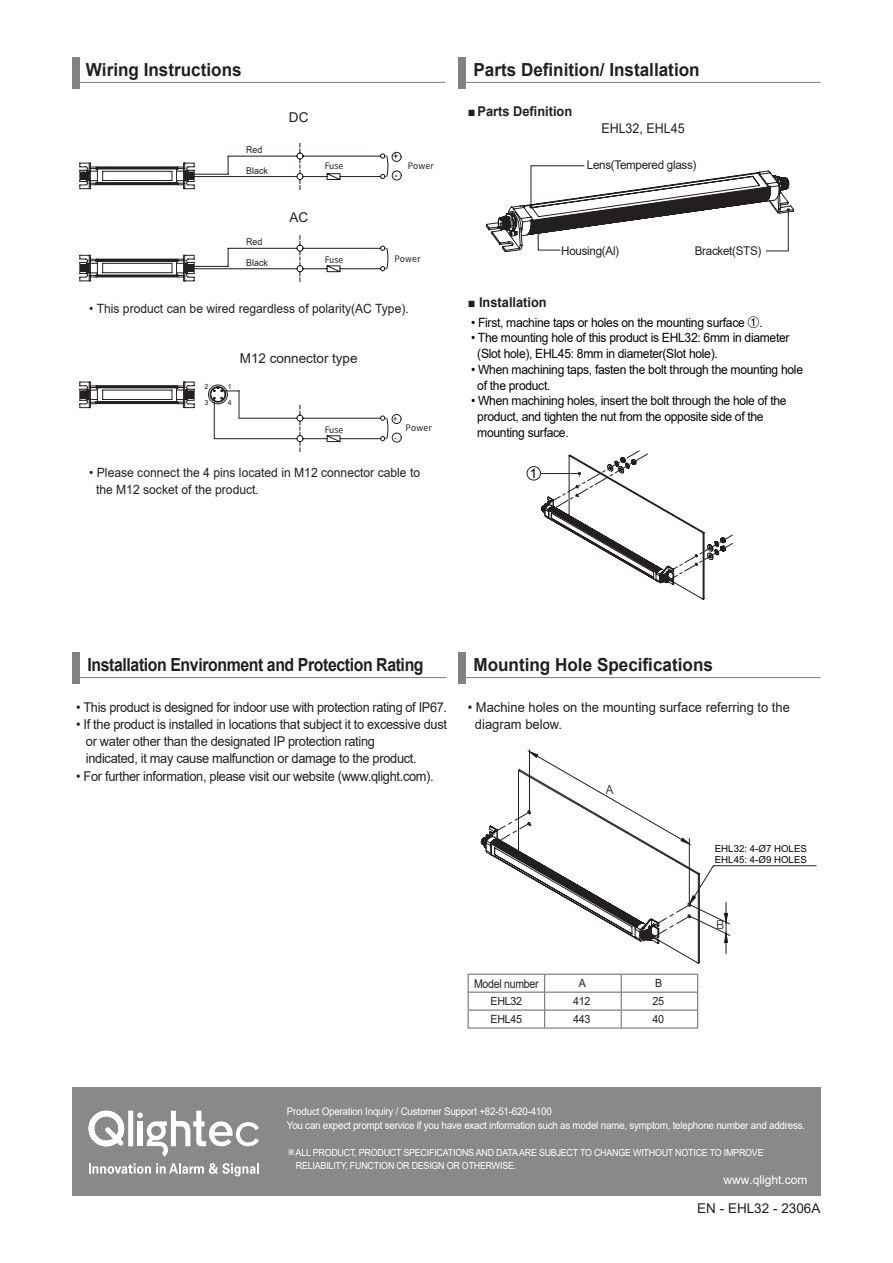
<style>
.page{position:relative;width:893px;height:1263px;background:#fff}
.page>*{position:absolute;margin:0;border:0;box-sizing:border-box;transform-origin:0 0}
.t1{font:700 18px "Arial";color:#231f20;scale:.95 1}
.t2{font:700 18px "Arial";letter-spacing:-.025em;color:#231f20;scale:.88 1}
.t3{font:13.5px "Arial";letter-spacing:-.025em;color:#231f20;scale:.95 1}
.t4{font:13.5px "Arial";color:#231f20;scale:.96 1}
.t5{font:700 13.5px "Arial";color:#231f20;scale:.95 1}
.t6{font:13.5px "Arial";letter-spacing:-.005em;color:#231f20}
.t7{font:13.5px "Arial";color:#231f20}
.t8{font:13.5px "Arial";color:#231f20;scale:.92 1}
.t9{font:13.5px "Arial";letter-spacing:-.025em;color:#231f20}
.t10{font:13.2px "Arial";color:#030303}
.t11{font:12.75px "Arial";letter-spacing:-.025em;color:#030303;scale:.95 1}
.t12{font:12.75px "Arial";color:#231f20;scale:.95 1}
.t13{font:12px "Arial";letter-spacing:-.025em;color:#231f20}
.t14{font:12px "Arial";color:#fff}
.t15{font:12px "Arial";letter-spacing:-.025em;color:#231f20;scale:.88 1}
.t16{font:11.4px/18.6px "Arial";color:#221713;scale:.8 1}
.t17{font:11.25px "Arial";letter-spacing:-.025em;color:#231f20;scale:.95 1}
.t18{font:10.5px "Arial";letter-spacing:-.025em;color:#fff;scale:.94 1}
.t19{font:9.75px "Arial";letter-spacing:-.025em;color:#fff;scale:.92 1}
.t20{font:9.75px "Arial";color:#050504}
.t21{font:9.3px "Arial";color:#231f20;scale:.95 1}
.t22{font:9px "Noto Sans CJ Kkr";letter-spacing:.005em;color:#231f20;scale:.95 1}
.t23{font:8.85px/18.6px "Arial";color:#231f20;scale:.8 1}
.t24{font:7.05px "Arial";color:#231f20}
.s1{font-family:"YDIYGO330"}
</style>
<div class="page">
<svg style="left:486px;top:165px;width:308px;height:87px"></svg>
<svg style="left:527px;top:451px;width:205px;height:148px"></svg>
<hr style="left:468px;top:974px;width:77px;height:1px;background:#636366">
<hr style="left:545px;top:974px;width:76px;height:1px;background:#636366">
<hr style="left:621px;top:974px;width:77px;height:1px;background:#636366">
<hr style="left:468px;top:992px;width:77px;height:1px;background:#636366">
<hr style="left:545px;top:992px;width:76px;height:1px;background:#636366">
<hr style="left:621px;top:992px;width:77px;height:1px;background:#636366">
<hr style="left:468px;top:1010px;width:77px;height:1px;background:#636366">
<svg style="left:468px;top:974px;width:1px;height:54px"></svg>
<hr style="left:545px;top:1010px;width:76px;height:1px;background:#636366">
<svg style="left:544px;top:974px;width:1px;height:54px"></svg>
<hr style="left:621px;top:1010px;width:77px;height:1px;background:#636366">
<svg style="left:621px;top:974px;width:1px;height:54px"></svg>
<svg style="left:697px;top:974px;width:1px;height:54px"></svg>
<hr style="left:468px;top:1028px;width:77px;height:1px;background:#636366">
<hr style="left:545px;top:1028px;width:76px;height:1px;background:#636366">
<hr style="left:621px;top:1028px;width:77px;height:1px;background:#636366">
<div style="left:72px;top:57px;width:8px;height:32px;background:#808285"></div>
<hr style="left:76px;top:82px;width:369px;height:1px;background:#898989">
<div style="left:458px;top:57px;width:8px;height:32px;background:#808285"></div>
<hr style="left:463px;top:82px;width:358px;height:1px;background:#898989">
<svg style="left:80px;top:143px;width:321px;height:47px"></svg>
<hr style="left:96px;top:184px;width:82px;height:1px;background:#231f20">
<hr style="left:96px;top:183px;width:82px;height:1px;background:#231f20">
<svg style="left:80px;top:235px;width:321px;height:217px"></svg>
<div style="left:72px;top:652px;width:8px;height:32px;background:#808285"></div>
<hr style="left:78px;top:677px;width:368px;height:1px;background:#898989">
<div style="left:458px;top:652px;width:8px;height:32px;background:#808285"></div>
<hr style="left:463px;top:677px;width:358px;height:1px;background:#898989">
<div style="left:72px;top:1087px;width:749px;height:109px;background:#898989"></div>
<svg style="left:89px;top:1163px;width:170px;height:13px"></svg>
<svg style="left:88px;top:1110px;width:171px;height:47px"></svg>
<svg style="left:481px;top:750px;width:335px;height:213px"></svg>
<p class="t1" style="left:86px;top:57px;width:165px">Wiring Instructions</p>
<p class="t1" style="left:473px;top:57px;width:240px">Parts Definition/ Installation</p>
<p class="t21" style="left:246px;top:144px;width:19px">Red</p>
<p class="t21" style="left:246px;top:165px;width:24px">Black</p>
<p class="t21" style="left:246px;top:235px;width:19px">Red</p>
<p class="t21" style="left:246px;top:256px;width:24px">Black</p>
<p class="t9" style="left:289px;top:108px;width:21px">DC</p>
<p class="t9" style="left:289px;top:208px;width:20px">AC</p>
<p class="t22" style="left:325px;top:161px;width:21px">Fuse</p>
<p class="t22" style="left:325px;top:254px;width:21px">Fuse</p>
<p class="t16" style="left:393px;top:147px;width:8px">+ -</p>
<p class="t22" style="left:408px;top:160px;width:29px">Power</p>
<p class="t22" style="left:394px;top:254px;width:29px">Power</p>
<p class="t12" style="left:89px;top:300px;width:338px">• This product can be wired regardless of polarity(AC Type).</p>
<p class="t24" style="left:205px;top:382px;width:5px">2</p>
<p class="t24" style="left:228px;top:382px;width:5px">1</p>
<p class="t24" style="left:204px;top:397px;width:5px">3</p>
<p class="t24" style="left:228px;top:397px;width:5px">4</p>
<p class="t6" style="left:240px;top:349px;width:119px">M12 connector type</p>
<p class="t22" style="left:325px;top:425px;width:21px">Fuse</p>
<p class="t23" style="left:393px;top:410px;width:7px">+ -</p>
<p class="t22" style="left:406px;top:423px;width:29px">Power</p>
<p class="t12" style="left:89px;top:464px;width:350px">• Please connect the 4 pins located in M12 connector cable to</p>
<p class="t12" style="left:96px;top:480px;width:173px">the M12 socket of the product.</p>
<p class="t5" style="left:468px;top:102px;width:112px">■ Parts Definition</p>
<p class="t8" style="left:601px;top:119px;width:92px">EHL32, EHL45</p>
<p class="t13" style="left:587px;top:156px;width:111px">Lens(Tempered glass)</p>
<p class="t5" style="left:468px;top:292px;width:85px">■ Installation</p>
<p class="t13" style="left:561px;top:242px;width:59px">Housing(Al)</p>
<p class="t13" style="left:695px;top:242px;width:68px">Bracket(STS)</p>
<p class="t11" style="left:471px;top:313px;width:308px">• First, machine taps or holes on the mounting surface <span class="s1">①</span>.</p>
<p class="t11" style="left:471px;top:329px;width:337px">• The mounting hole of this product is EHL32: 6mm in diameter</p>
<p class="t11" style="left:477px;top:345px;width:255px">(Slot hole), EHL45: 8mm in diameter(Slot hole).</p>
<p class="t11" style="left:471px;top:361px;width:351px">• When machining taps, fasten the bolt through the mounting hole</p>
<p class="t11" style="left:477px;top:376px;width:79px">of the product.</p>
<p class="t11" style="left:471px;top:392px;width:333px">• When machining holes, insert the bolt through the hole of the</p>
<p class="t11" style="left:477px;top:408px;width:303px">product, and tighten the nut from the opposite side of the</p>
<p class="t11" style="left:477px;top:424px;width:98px">mounting surface.</p>
<p class="t10" style="left:530px;top:464px;width:9px">1</p>
<p class="t2" style="left:88px;top:652px;width:383px">Installation Environment and Protection Rating</p>
<p class="t3" style="left:76px;top:697px;width:392px">• This product is designed for indoor use with protection rating of IP67.</p>
<p class="t3" style="left:76px;top:715px;width:392px">• If the product is installed in locations that subject it to excessive dust</p>
<p class="t3" style="left:86px;top:732px;width:306px">or water other than the designated IP protection rating</p>
<p class="t3" style="left:86px;top:749px;width:350px">indicated, it may cause malfunction or damage to the product.</p>
<p class="t3" style="left:76px;top:766px;width:378px">• For further information, please visit our website (www.qlight.com).</p>
<p class="t1" style="left:473px;top:652px;width:254px">Mounting Hole Specifications</p>
<p class="t4" style="left:468px;top:697px;width:337px">• Machine holes on the mounting surface referring to the</p>
<p class="t4" style="left:475px;top:715px;width:92px">diagram below.</p>
<p class="t20" style="left:715px;top:842px;width:94px">EHL32: 4-Ø7 HOLES</p>
<p class="t20" style="left:715px;top:853px;width:94px">EHL45: 4-Ø9 HOLES</p>
<p class="t15" style="left:474px;top:976px;width:75px">Model number</p>
<p class="t17" style="left:579px;top:975px;width:9px">A</p>
<p class="t17" style="left:655px;top:975px;width:9px">B</p>
<p class="t17" style="left:491px;top:993px;width:35px">EHL32</p>
<p class="t17" style="left:573px;top:993px;width:20px">412</p>
<p class="t17" style="left:653px;top:993px;width:14px">25</p>
<p class="t17" style="left:491px;top:1011px;width:35px">EHL45</p>
<p class="t17" style="left:573px;top:1011px;width:20px">443</p>
<p class="t17" style="left:653px;top:1011px;width:14px">40</p>
<p class="t18" style="left:287px;top:1104px;width:283px">Product Operation Inquiry / Customer Support +82-51-620-4100</p>
<p class="t18" style="left:287px;top:1118px;width:553px">You can expect prompt service if you have exact information such as model name, symptom, telephone number and address.</p>
<p class="t19" style="left:287px;top:1145px;width:520px"><span class="s1">※</span>ALL PRODUCT, PRODUCT SPECIFICATIONS AND DATA ARE SUBJECT TO CHANGE WITHOUT NOTICE TO IMPROVE</p>
<p class="t19" style="left:296px;top:1159px;width:241px">RELIABILITY, FUNCTION OR DESIGN OR OTHERWISE.</p>
<p class="t14" style="left:723px;top:1171px;width:86px">www.qlight.com</p>
<p class="t7" style="left:697px;top:1199px;width:125px">EN - EHL32 - 2306A</p>
</div>
